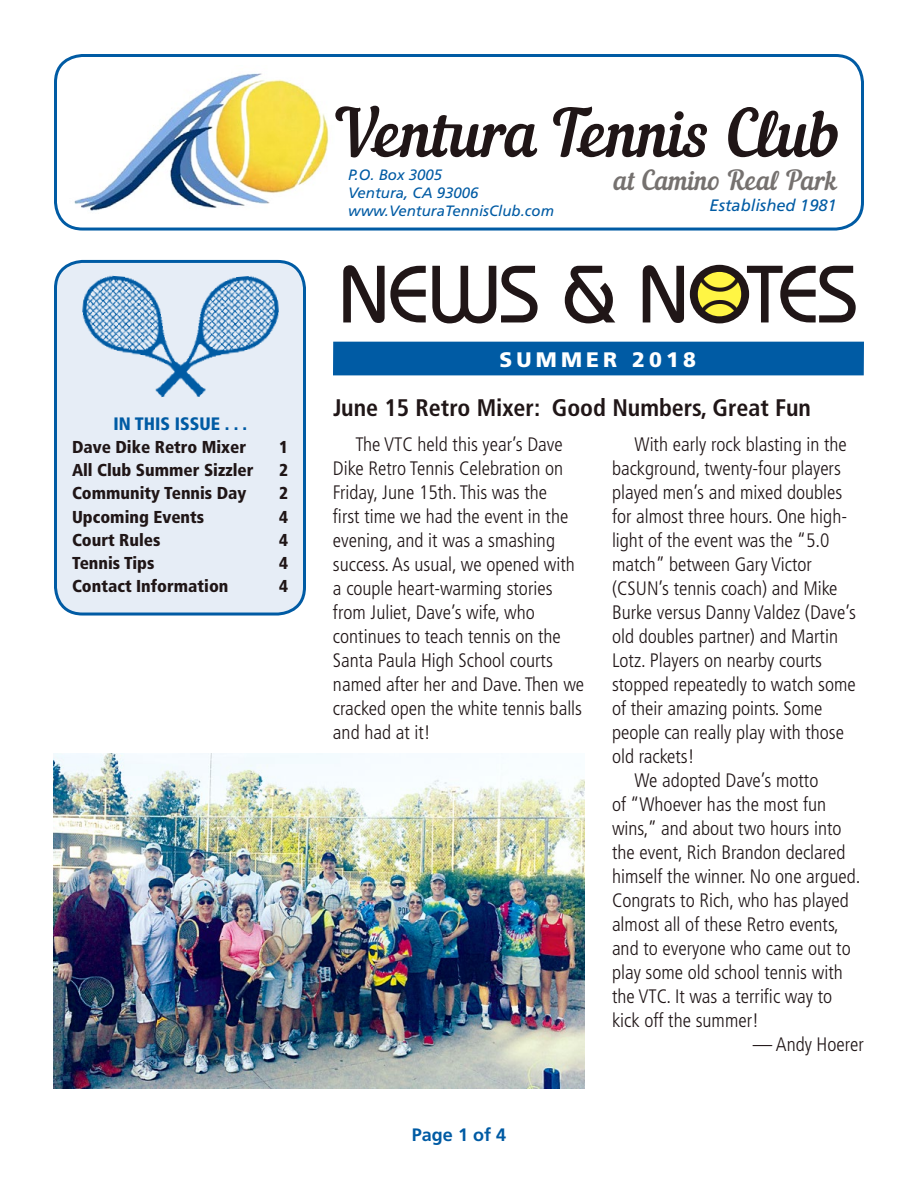
<style>
.page{position:relative;width:918px;height:1188px;background:#fff}
.page>*{position:absolute;margin:0;border:0;box-sizing:border-box;transform-origin:0 0}
.t1{font:500 81px "Bauhaus";letter-spacing:-.015em;color:#201617}
.t2{font:64.5px "Nautilus Pompilius";color:#201617}
.t3{font:700 44.7px "Busorama";color:#201617}
.t4{font:27px "Nautilus Pompilius";color:#75716f}
.t5{font:700 condensed 24px "Frutiger";color:#201617}
.t6{font:900 21px "Frutiger";letter-spacing:.2em;color:#feffff}
.t7{font:300 condensed 19.5px/24px "Frutiger";color:#201617}
.t8{font:900 condensed 18px "Frutiger";color:#005ba4}
.t9{font:700 18px "Frutiger";color:#005ba4}
.t10{font:900 condensed 17.25px "Frutiger";color:#201617}
.t11{font:italic 16.5px "Frutiger";color:#005ba4}
.t12{font:italic 15px/18px "Frutiger";color:#005ba4}
</style>
<div class="page">
<div style="left:333px;top:342px;width:531px;height:33px;background:#005ba4"></div>
<div style="left:54px;top:54px;width:810px;height:177px;border:3px solid #005ba4;border-radius:27px"></div>
<img style="left:74px;top:73px;width:255px;height:138px">
<div style="left:693px;top:269px;width:54px;height:53px;background:#fff544;border-radius:50%"></div>
<div style="left:56px;top:261px;width:248px;height:353px;background:#e6edf6;border-radius:27px"></div>
<div style="left:54px;top:260px;width:252px;height:356px;border:3px solid #005ba4;border-radius:27px"></div>
<img style="left:208px;top:276px;width:71px;height:84px">
<img style="left:82px;top:275px;width:126px;height:122px">
<img style="left:54px;top:754px;width:531px;height:335px">
<p class="t8" style="left:114px;top:413px;width:135px">IN THIS ISSUE . . .</p>
<p class="t10" style="left:72px;top:436px;width:176px">Dave Dike Retro Mixer</p>
<p class="t10" style="left:279px;top:436px;width:10px">1</p>
<p class="t10" style="left:72px;top:460px;width:183px">All Club Summer Sizzler</p>
<p class="t10" style="left:279px;top:460px;width:10px">2</p>
<p class="t10" style="left:72px;top:483px;width:176px">Community Tennis Day</p>
<p class="t10" style="left:279px;top:483px;width:10px">2</p>
<p class="t10" style="left:72px;top:506px;width:134px">Upcoming Events</p>
<p class="t10" style="left:279px;top:506px;width:10px">4</p>
<p class="t10" style="left:72px;top:529px;width:90px">Court Rules</p>
<p class="t10" style="left:279px;top:529px;width:10px">4</p>
<p class="t10" style="left:72px;top:553px;width:84px">Tennis Tips</p>
<p class="t10" style="left:279px;top:553px;width:10px">4</p>
<p class="t10" style="left:72px;top:576px;width:158px">Contact Information</p>
<p class="t10" style="left:279px;top:576px;width:10px">4</p>
<h2 class="t2" style="left:332px;top:95px;width:509px">Ventura Tennis Club</h2>
<h3 class="t4" style="left:614px;top:165px;width:225px">at Camino Real Park</h3>
<p class="t11" style="left:710px;top:196px;width:129px">Established 1981</p>
<p class="t12" style="left:348px;top:166px;width:207px">P.O. Box 3005<br>Ventura, CA 93006 www.VenturaTennisClub.com</p>
<h1 class="t1" style="left:339px;top:246px;width:520px">NEWS &amp; NOTES</h1>
<h3 class="t3" style="left:692px;top:317px;width:44px;rotate:-90deg">)(</h3>
<p class="t6" style="left:499px;top:347px;width:198px">SUMMER 2018</p>
<p class="t5" style="left:333px;top:394px;width:480px">June 15 Retro Mixer: Good Numbers, Great Fun</p>
<p class="t7" style="left:333px;top:432px;width:253px;text-indent:23px">The VTC held this year’s Dave<br>Dike Retro Tennis Celebration on<br>Friday, June 15th. This was the<br>first time we had the event in the evening, and it was a smashing success. As usual, we opened with a couple heart-warming stories from Juliet, Dave’s wife, who continues to teach tennis on the<br>Santa Paula High School courts named after her and Dave. Then we cracked open the white tennis balls and had at it!</p>
<p class="t7" style="left:635px;top:432px;width:214px">With early rock blasting in the</p>
<p class="t7" style="left:612px;top:456px;width:230px">background, twenty-four players</p>
<p class="t7" style="left:612px;top:480px;width:232px">played men’s and mixed doubles</p>
<p class="t7" style="left:612px;top:504px;width:237px">for almost three hours. One high-</p>
<p class="t7" style="left:612px;top:528px;width:219px">light of the event was the “5.0</p>
<p class="t7" style="left:612px;top:552px;width:202px">match” between Gary Victor</p>
<p class="t7" style="left:612px;top:576px;width:227px">(CSUN’s tennis coach) and Mike</p>
<p class="t7" style="left:612px;top:600px;width:245px">Burke versus Danny Valdez (Dave’s</p>
<p class="t7" style="left:612px;top:624px;width:228px">old doubles partner) and Martin</p>
<p class="t7" style="left:612px;top:648px;width:212px">Lotz. Players on nearby courts</p>
<p class="t7" style="left:612px;top:672px;width:245px">stopped repeatedly to watch some</p>
<p class="t7" style="left:612px;top:696px;width:212px">of their amazing points. Some</p>
<p class="t7" style="left:612px;top:720px;width:234px">people can really play with those</p>
<p class="t7" style="left:612px;top:744px;width:84px">old rackets!</p>
<p class="t7" style="left:635px;top:768px;width:185px">We adopted Dave’s motto</p>
<p class="t7" style="left:612px;top:792px;width:216px">of “Whoever has the most fun</p>
<p class="t7" style="left:612px;top:816px;width:231px">wins,” and about two hours into</p>
<p class="t7" style="left:612px;top:840px;width:235px">the event, Rich Brandon declared</p>
<p class="t7" style="left:612px;top:865px;width:250px">himself the winner. No one argued.</p>
<p class="t7" style="left:612px;top:889px;width:238px">Congrats to Rich, who has played</p>
<p class="t7" style="left:612px;top:913px;width:228px">almost all of these Retro events,</p>
<p class="t7" style="left:612px;top:937px;width:240px">and to everyone who came out to</p>
<p class="t7" style="left:612px;top:961px;width:232px">play some old school tennis with</p>
<p class="t7" style="left:612px;top:985px;width:222px">the VTC. It was a terrific way to</p>
<p class="t7" style="left:612px;top:1009px;width:148px">kick off the summer!</p>
<p class="t7" style="left:753px;top:1033px;width:113px">— Andy Hoerer</p>
<p class="t9" style="left:412px;top:1124px;width:96px">Page 1 of 4</p>
</div>
